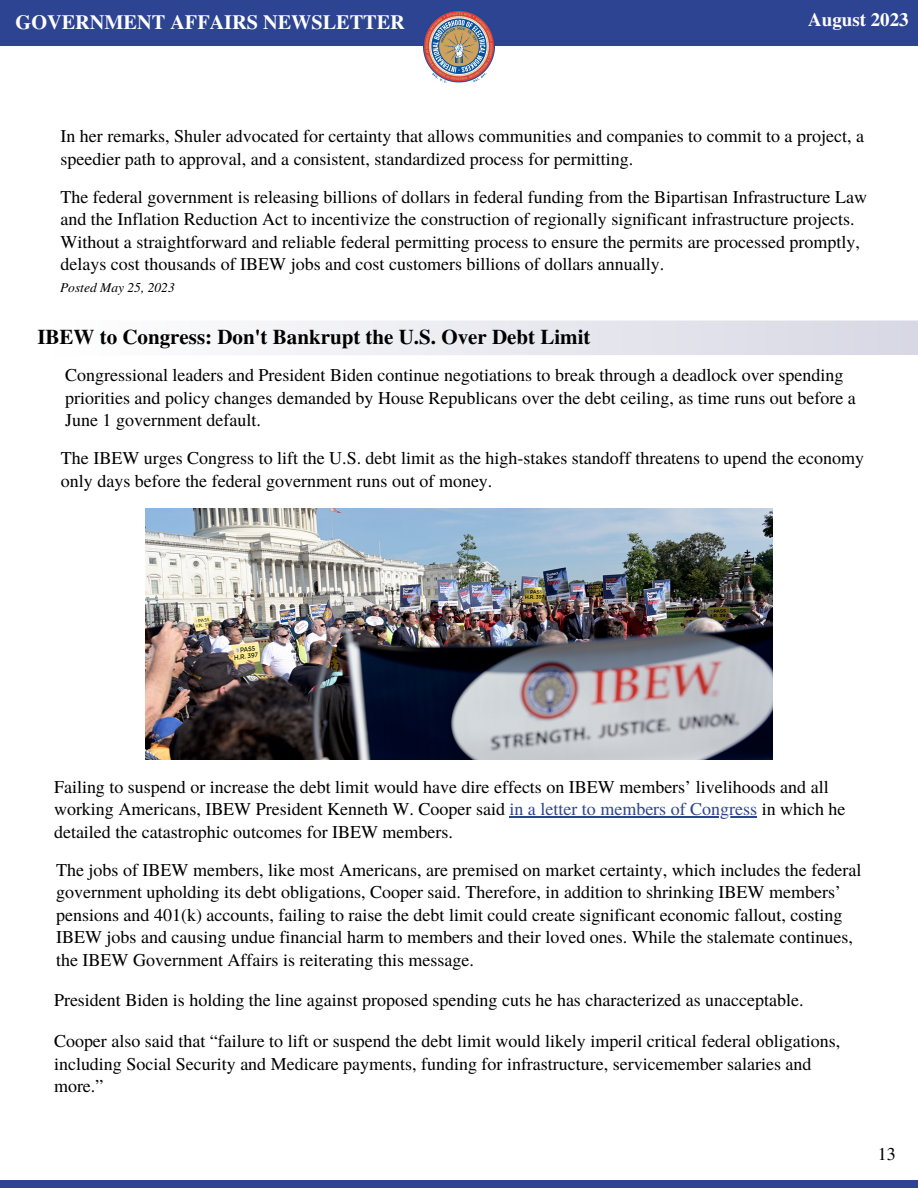
<style>
.page{position:relative;width:918px;height:1188px;background:#fff}
.page>*{position:absolute;margin:0;border:0;box-sizing:border-box;transform-origin:0 0}
.t1{font:700 21px "Te X Gyre Termes";color:#000}
.t2{font:700 20.25px "Te X Gyre Termes";color:#fff}
.t3{font:700 18.9px "Te X Gyre Termes";color:#fff}
.t4{font:18px/22.5px "Te X Gyre Termes";color:#000}
.t5{font:italic 13.5px "Te X Gyre Termes";color:#000}
.s1{color:#2d4492}
</style>
<div class="page">
<div style="left:0;top:0;width:918px;height:46px;background:#2d4492"></div>
<img style="left:424px;top:10px;width:70px;height:73px">
<div style="left:0;top:1180px;width:918px;height:8px;background:#2d4492"></div>
<svg style="left:267px;top:321px;width:651px;height:34px"></svg>
<img style="left:146px;top:509px;width:626px;height:251px">
<hr style="left:509px;top:817px;width:248px;height:1px;background:#2d4492">
<p class="t2" style="left:16px;top:6px;width:391px">GOVERNMENT AFFAIRS NEWSLETTER</p>
<p class="t3" style="left:808px;top:5px;width:102px">August 2023</p>
<p class="t4" style="left:60px;top:124px;width:805px">In her remarks, Shuler advocated for certainty that allows communities and companies to commit to a project, a speedier path to approval, and a consistent, standardized process for permitting.</p>
<p class="t4" style="left:60px;top:185px;width:808px">The federal government is releasing billions of dollars in federal funding from the Bipartisan Infrastructure Law and the Inflation Reduction Act to incentivize the construction of regionally significant infrastructure projects.<br>Without a straightforward and reliable federal permitting process to ensure the permits are processed promptly, delays cost thousands of IBEW jobs and cost customers billions of dollars annually.</p>
<p class="t5" style="left:60px;top:278px;width:116px">Posted May 25, 2023</p>
<p class="t1" style="left:37px;top:321px;width:555px">IBEW to Congress: Don't Bankrupt the U.S. Over Debt Limit</p>
<p class="t4" style="left:65px;top:363px;width:792px">Congressional leaders and President Biden continue negotiations to break through a deadlock over spending priorities and policy changes demanded by House Republicans over the debt ceiling, as time runs out before a<br>June 1 government default.</p>
<p class="t4" style="left:61px;top:446px;width:805px">The IBEW urges Congress to lift the U.S. debt limit as the high-stakes standoff threatens to upend the economy only days before the federal government runs out of money.</p>
<p class="t4" style="left:54px;top:775px;width:793px">Failing to suspend or increase the debt limit would have dire effects on IBEW members’ livelihoods and all working Americans, IBEW President Kenneth W. Cooper said <span class="s1">in a letter to members of Congress</span> in which he detailed the catastrophic outcomes for IBEW members.</p>
<p class="t4" style="left:56px;top:857px;width:807px">The jobs of IBEW members, like most Americans, are premised on market certainty, which includes the federal government upholding its debt obligations, Cooper said. Therefore, in addition to shrinking IBEW members’ pensions and 401(k) accounts, failing to raise the debt limit could create significant economic fallout, costing IBEW jobs and causing undue financial harm to members and their loved ones. While the stalemate continues, the IBEW Government Affairs is reiterating this message.</p>
<p class="t4" style="left:54px;top:987px;width:751px">President Biden is holding the line against proposed spending cuts he has characterized as unacceptable.</p>
<p class="t4" style="left:54px;top:1029px;width:788px">Cooper also said that “failure to lift or suspend the debt limit would likely imperil critical federal obligations, including Social Security and Medicare payments, funding for infrastructure, servicemember salaries and more.”</p>
<p class="t4" style="left:878px;top:1142px;width:19px">13</p>
</div>
